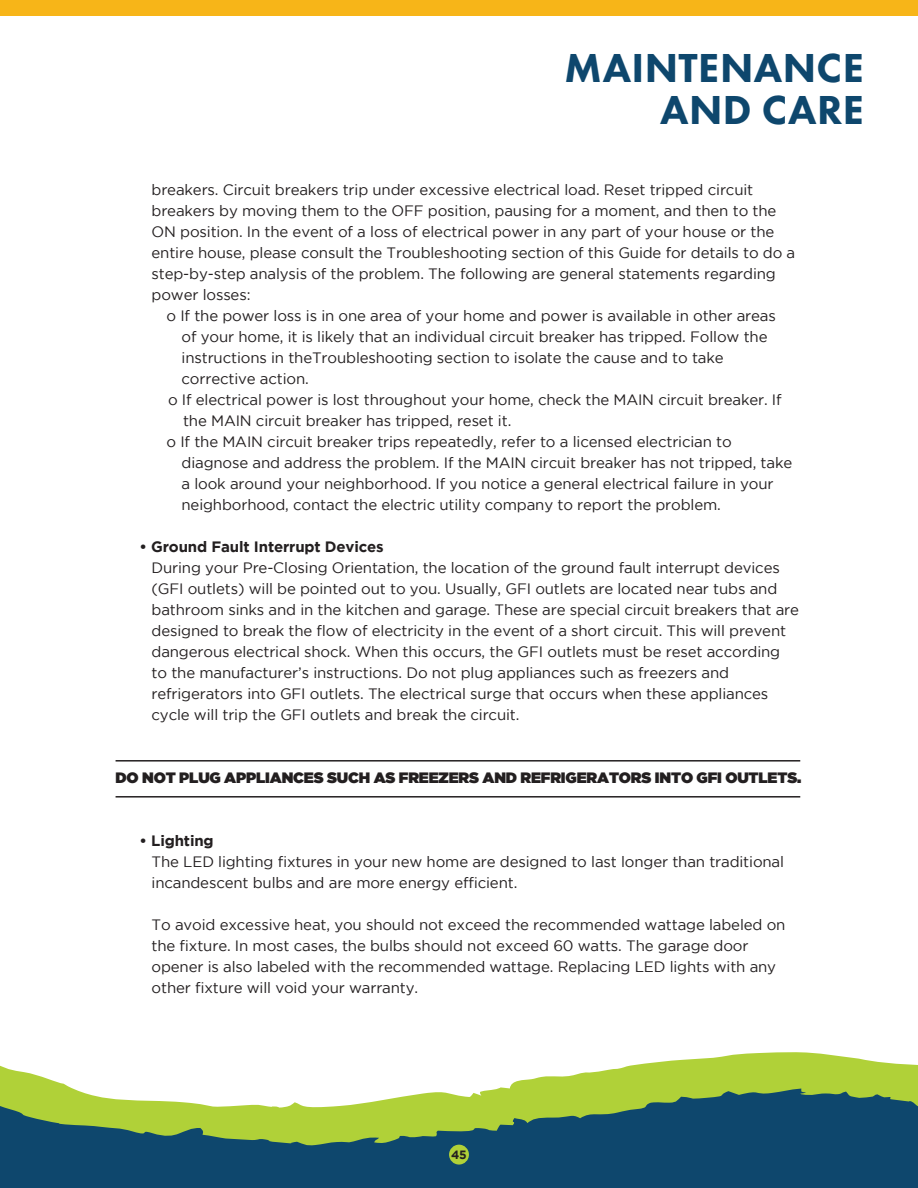
<style>
.page{position:relative;width:918px;height:1188px;background:#fff}
.page>*{position:absolute;margin:0;border:0;box-sizing:border-box;transform-origin:0 0}
.t1{font:800 42px/42px "Futura PT";letter-spacing:.01em;color:#0e476d;text-align:right}
.t2{font:15px/21px "Gotham";letter-spacing:-.01em;color:#231f20}
.t3{font:15px "Gotham Ultra";letter-spacing:-.01em;color:#231f20}
.t4{font:700 15px "Gotham";letter-spacing:-.01em;color:#231f20}
.t5{font:700 12px "Gotham";color:#231f20}
</style>
<div class="page">
<div style="left:0;top:1146px;width:918px;height:42px;background:#0e476d"></div>
<svg style="left:0;top:1052px;width:918px;height:94px"></svg>
<div style="left:449px;top:1145px;width:20px;height:20px;background:#b0d138;border-radius:50%"></div>
<div style="left:0;top:0;width:918px;height:16px;background:#f7b518"></div>
<hr style="left:116px;top:760px;width:684px;height:2px;background:#231f20">
<hr style="left:116px;top:796px;width:684px;height:2px;background:#231f20">
<p class="t1" style="left:565px;top:46px;width:301px">MAINTENANCE<br>AND CARE</p>
<p class="t2" style="left:152px;top:179px;width:645px">breakers. Circuit breakers trip under excessive electrical load. Reset tripped circuit breakers by moving them to the OFF position, pausing for a moment, and then to the ON position. In the event of a loss of electrical power in any part of your house or the entire house, please consult the Troubleshooting section of this Guide for details to do a step-by-step analysis of the problem. The following are general statements regarding power losses:</p>
<p class="t2" style="left:182px;top:305px;width:596px;text-indent:-15px">o If the power loss is in one area of your home and power is available in other areas of your home, it is likely that an individual circuit breaker has tripped. Follow the instructions in theTroubleshooting section to isolate the cause and to take corrective action.</p>
<p class="t2" style="left:183px;top:389px;width:600px;text-indent:-15px">o If electrical power is lost throughout your home, check the MAIN circuit breaker. If the MAIN circuit breaker has tripped, reset it.</p>
<p class="t2" style="left:182px;top:431px;width:612px;text-indent:-15px">o If the MAIN circuit breaker trips repeatedly, refer to a licensed electrician to diagnose and address the problem. If the MAIN circuit breaker has not tripped, take a look around your neighborhood. If you notice a general electrical failure in your neighborhood, contact the electric utility company to report the problem.</p>
<p class="t4" style="left:140px;top:538px;width:246px">• Ground Fault Interrupt Devices</p>
<p class="t2" style="left:152px;top:557px;width:649px">During your Pre-Closing Orientation, the location of the ground fault interrupt devices (GFI outlets) will be pointed out to you. Usually, GFI outlets are located near tubs and bathroom sinks and in the kitchen and garage. These are special circuit breakers that are designed to break the flow of electricity in the event of a short circuit. This will prevent dangerous electrical shock. When this occurs, the GFI outlets must be reset according to the manufacturer’s instructions. Do not plug appliances such as freezers and refrigerators into GFI outlets. The electrical surge that occurs when these appliances</p>
<p class="t2" style="left:152px;top:704px;width:369px">cycle will trip the GFI outlets and break the circuit.</p>
<p class="t3" style="left:116px;top:769px;width:687px">DO NOT PLUG APPLIANCES SUCH AS FREEZERS AND REFRIGERATORS INTO GFI OUTLETS.</p>
<p class="t4" style="left:140px;top:832px;width:76px">• Lighting</p>
<p class="t2" style="left:152px;top:851px;width:634px">The LED lighting fixtures in your new home are designed to last longer than traditional incandescent bulbs and are more energy efficient.</p>
<p class="t2" style="left:152px;top:914px;width:635px">To avoid excessive heat, you should not exceed the recommended wattage labeled on the fixture. In most cases, the bulbs should not exceed 60 watts. The garage door opener is also labeled with the recommended wattage. Replacing LED lights with any other fixture will void your warranty.</p>
<p class="t5" style="left:451px;top:1148px;width:17px">45</p>
</div>
